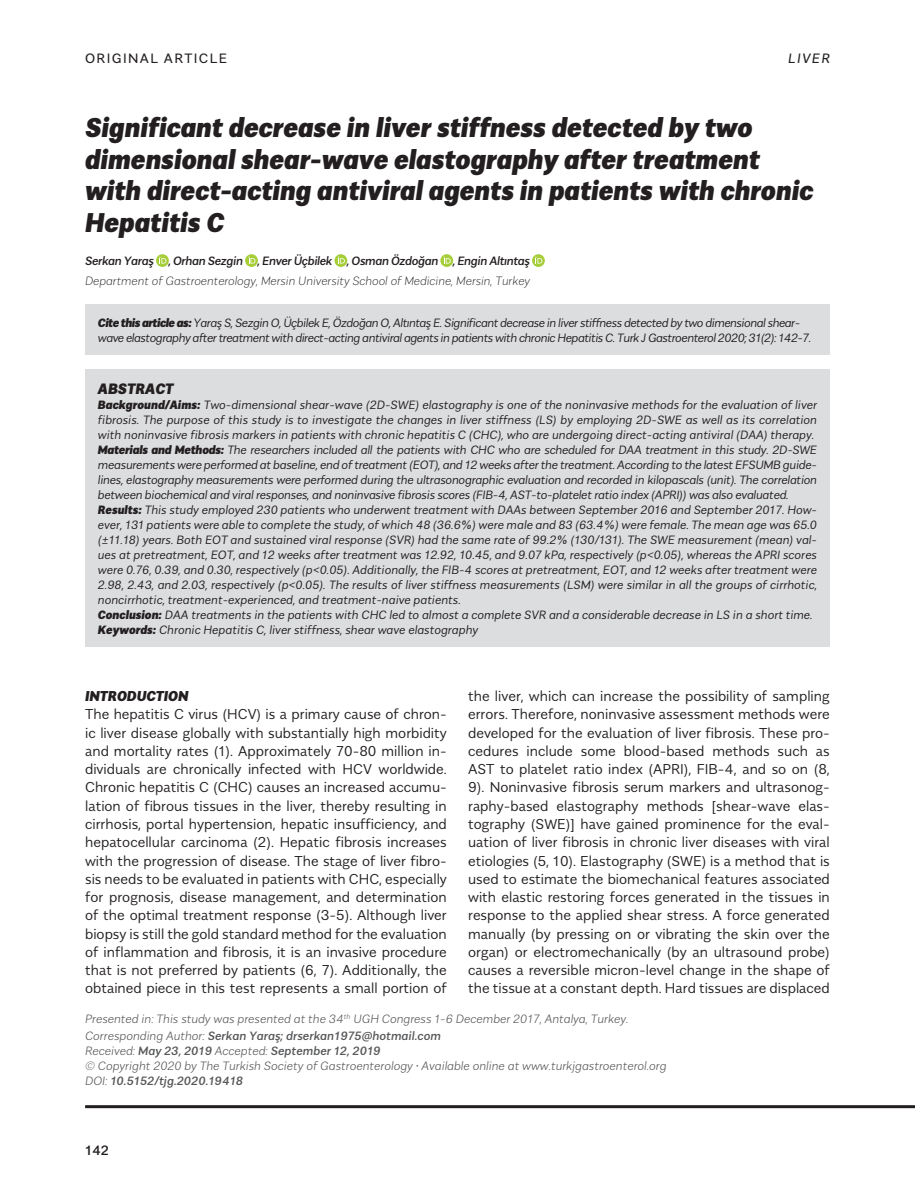
<style>
.page{position:relative;width:915px;height:1191px;background:#fff}
.page>*{position:absolute;margin:0;border:0;box-sizing:border-box;transform-origin:0 0}
.t1{font:italic 900 27px/31.5px "Alergia Normal";color:#231f20}
.t2{font:italic 900 15px "Alergia Normal";color:#231f20}
.t3{font:300 14.25px/18.3px "Alergia Normal";color:#231f20;text-align:justify}
.t4{font:italic 900 14.25px "Alergia Normal";color:#231f20}
.t5{font:13.5px "Alergia Normal";letter-spacing:.1em;color:#231f20}
.t6{font:italic 13.5px "Alergia Normal";letter-spacing:.1em;color:#231f20}
.t7{font:500 13.5px "Alergia Normal";color:#231f20}
.t8{font:italic 300 12px/15px "Alergia Normal";color:#231f20}
.t9{font:italic 200 12px/15px "Alergia Normal";color:#57585a}
.t10{font:italic 300 12px/15px "Alergia Normal";letter-spacing:-.04em;color:#231f20}
.t11{font:italic 300 expanded 12px "Alergia Normal";color:#231f20}
.t12{font:italic 500 12px "Alergia Normal";letter-spacing:-.03em;color:#231f20}
.s1{font-weight:900}
.s2{font-weight:500}
</style>
<div class="page">
<svg style="left:156px;top:254px;width:13px;height:13px"></svg>
<svg style="left:159px;top:256px;width:7px;height:7px"></svg>
<svg style="left:245px;top:254px;width:13px;height:13px"></svg>
<svg style="left:248px;top:256px;width:7px;height:7px"></svg>
<svg style="left:334px;top:254px;width:13px;height:13px"></svg>
<svg style="left:338px;top:256px;width:7px;height:7px"></svg>
<svg style="left:440px;top:254px;width:13px;height:13px"></svg>
<svg style="left:443px;top:256px;width:7px;height:7px"></svg>
<svg style="left:532px;top:254px;width:12px;height:13px"></svg>
<svg style="left:535px;top:256px;width:7px;height:7px"></svg>
<div style="left:85px;top:369px;width:744px;height:278px;background:#dcdddf"></div>
<hr style="left:85px;top:1105px;width:829px;height:3px;background:#231f20">
<div style="left:85px;top:305px;width:744px;height:50px;background:#dcdddf"></div>
<p class="t5" style="left:85px;top:48px;width:143px">ORIGINAL ARTICLE</p>
<p class="t6" style="left:788px;top:48px;width:43px">LIVER</p>
<h1 class="t1" style="left:85px;top:109px;width:729px">Significant decrease in liver stiffness detected by two dimensional shear-wave elastography after treatment with direct-acting antiviral agents in patients with chronic Hepatitis C</h1>
<p class="t12" style="left:85px;top:252px;width:446px">Serkan Yaraş , Orhan Sezgin , Enver Üçbilek , Osman Özdoğan , Engin Altıntaş</p>
<p class="t11" style="left:85px;top:271px;width:446px">Department of Gastroenterology, Mersin University School of Medicine, Mersin, Turkey</p>
<p class="t10" style="left:98px;top:314px;width:714px"><span class="s1">Cite this article as:</span> Yaraş S, Sezgin O, Üçbilek E, Özdoğan O, Altıntaş E. Significant decrease in liver stiffness detected by two dimensional shear&shy;wave elastography after treatment with direct-acting antiviral agents in patients with chronic Hepatitis C. Turk J Gastroenterol 2020; 31(2): 142-7.</p>
<p class="t2" style="left:98px;top:376px;width:77px">ABSTRACT</p>
<p class="t8" style="left:98px;top:396px;width:720px"><span class="s1">Background/Aims:</span> Two-dimensional shear-wave (2D-SWE) elastography is one of the noninvasive methods for the evaluation of liver fibrosis. The purpose of this study is to investigate the changes in liver stiffness (LS) by employing 2D-SWE as well as its correlation with noninvasive fibrosis markers in patients with chronic hepatitis C (CHC), who are undergoing direct-acting antiviral (DAA) therapy.<br><span class="s1">Materials and Methods:</span> The researchers included all the patients with CHC who are scheduled for DAA treatment in this study. 2D-SWE measurements were performed at baseline, end of treatment (EOT), and 12 weeks after the treatment. According to the latest EFSUMB guide&shy;lines, elastography measurements were performed during the ultrasonographic evaluation and recorded in kilopascals (unit). The correlation between biochemical and viral responses, and noninvasive fibrosis scores (FIB-4, AST-to-platelet ratio index (APRI)) was also evaluated.<br><span class="s1">Results:</span> This study employed 230 patients who underwent treatment with DAAs between September 2016 and September 2017. How&shy;ever, 131 patients were able to complete the study, of which 48 (36.6%) were male and 83 (63.4%) were female. The mean age was 65.0 (±11.18) years. Both EOT and sustained viral response (SVR) had the same rate of 99.2% (130/131). The SWE measurement (mean) val&shy;ues at pretreatment, EOT, and 12 weeks after treatment was 12.92, 10.45, and 9.07 kPa, respectively (p&lt;0.05), whereas the APRI scores were 0.76, 0.39, and 0.30, respectively (p&lt;0.05). Additionally, the FIB-4 scores at pretreatment, EOT, and 12 weeks after treatment were 2.98, 2.43, and 2.03, respectively (p&lt;0.05). The results of liver stiffness measurements (LSM) were similar in all the groups of cirrhotic, noncirrhotic, treatment-experienced, and treatment-naive patients.<br><span class="s1">Conclusion:</span> DAA treatments in the patients with CHC led to almost a complete SVR and a considerable decrease in LS in a short time.<br><span class="s1">Keywords:</span> Chronic Hepatitis C, liver stiffness, shear wave elastography</p>
<p class="t4" style="left:85px;top:684px;width:105px">INTRODUCTION</p>
<p class="t3" style="left:85px;top:704px;width:363px">The hepatitis C virus (HCV) is a primary cause of chron&shy;ic liver disease globally with substantially high morbidity and mortality rates (1). Approximately 70-80 million in&shy;dividuals are chronically infected with HCV worldwide.<br>Chronic hepatitis C (CHC) causes an increased accumu&shy;lation of fibrous tissues in the liver, thereby resulting in cirrhosis, portal hypertension, hepatic insufficiency, and hepatocellular carcinoma (2). Hepatic fibrosis increases with the progression of disease. The stage of liver fibro&shy;sis needs to be evaluated in patients with CHC, especially for prognosis, disease management, and determination of the optimal treatment response (3-5). Although liver biopsy is still the gold standard method for the evaluation of inflammation and fibrosis, it is an invasive procedure that is not preferred by patients (6, 7). Additionally, the obtained piece in this test represents a small portion of</p>
<p class="t3" style="left:468px;top:685px;width:363px">the liver, which can increase the possibility of sampling errors. Therefore, noninvasive assessment methods were developed for the evaluation of liver fibrosis. These pro&shy;cedures include some blood-based methods such as AST to platelet ratio index (APRI), FIB-4, and so on (8, 9). Noninvasive fibrosis serum markers and ultrasonog&shy;raphy-based elastography methods [shear-wave elas&shy;tography (SWE)] have gained prominence for the eval&shy;uation of liver fibrosis in chronic liver diseases with viral etiologies (5, 10). Elastography (SWE) is a method that is used to estimate the biomechanical features associated with elastic restoring forces generated in the tissues in response to the applied shear stress. A force generated manually (by pressing on or vibrating the skin over the organ) or electromechanically (by an ultrasound probe) causes a reversible micron-level change in the shape of the tissue at a constant depth. Hard tissues are displaced</p>
<p class="t9" style="left:85px;top:1008px;width:545px;line-height:17.1px">Presented in: This study was presented at the 34<sup>th</sup> UGH Congress 1-6 December 2017, Antalya, Turkey.<br>Corresponding Author: <span class="s2">Serkan Yaraş; drserkan1975@hotmail.com</span></p>
<p class="t9" style="left:85px;top:1042px;width:583px">Received: <span class="s2">May 23, 2019</span> Accepted: <span class="s2">September 12, 2019<br></span>© Copyright 2020 by The Turkish Society of Gastroenterology • Available online at www.turkjgastroenterol.org<br>DOI: <span class="s2">10.5152/tjg.2020.19418</span></p>
<p class="t7" style="left:85px;top:1139px;width:26px">142</p>
</div>
